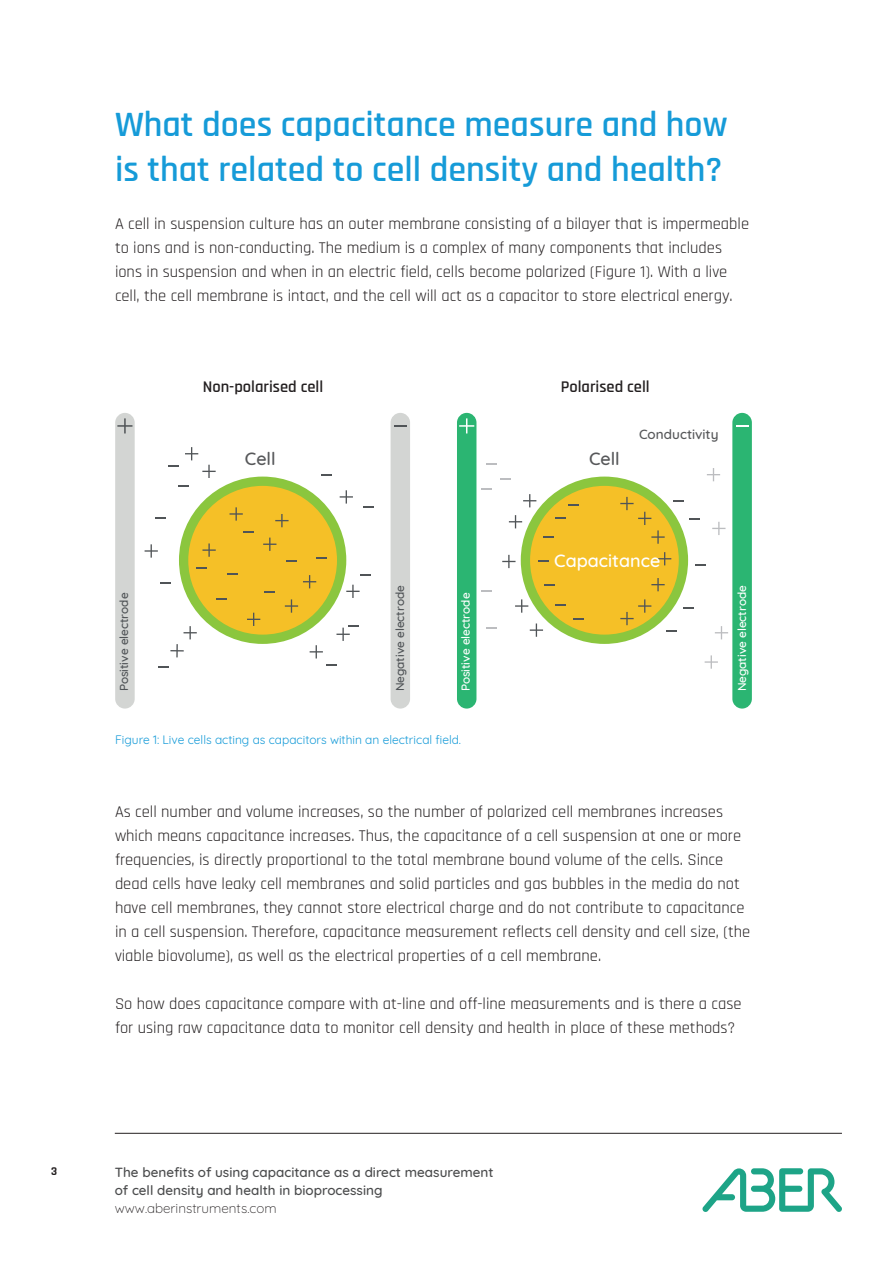
<style>
.page{position:relative;width:893px;height:1263px;background:#fff}
.page>*{position:absolute;margin:0;border:0;box-sizing:border-box;transform-origin:0 0}
.t1{font:600 36px/45px "Rajdhani";color:#169bd8}
.t2{font:500 18px "Quicksand";color:#fff}
.t3{font:500 18px "Quicksand";color:#57585a}
.t4{font:16.5px/24px "Rajdhani";color:#231f20}
.t5{font:600 16.5px "Rajdhani";color:#231f20}
.t6{font:500 13.5px/18px "Quicksand";color:#4b4c4d}
.t7{font:300 13.5px "Quicksand";color:#231f20}
.t8{font:500 13.5px "Quicksand";color:#57585a}
.t9{font:12px "Quicksand";color:#169bd8}
.t10{font:700 12px "Rajdhani";color:#231f20}
.t11{font:500 11.85px "Quicksand";color:#505457}
.t12{font:500 11.85px "Quicksand";color:#fff}
</style>
<div class="page">
<div style="left:179px;top:477px;width:167px;height:167px;background:#8bc63e;border-radius:50%"></div>
<div style="left:188px;top:486px;width:149px;height:149px;background:#f5c027;border-radius:50%"></div>
<svg style="left:168px;top:465px;width:11px;height:2px"></svg>
<svg style="left:264px;top:591px;width:11px;height:2px"></svg>
<svg style="left:196px;top:567px;width:11px;height:2px"></svg>
<svg style="left:185px;top:447px;width:31px;height:31px"></svg>
<svg style="left:360px;top:574px;width:10px;height:2px"></svg>
<svg style="left:327px;top:664px;width:10px;height:2px"></svg>
<svg style="left:336px;top:625px;width:23px;height:16px"></svg>
<svg style="left:310px;top:645px;width:13px;height:13px"></svg>
<svg style="left:275px;top:514px;width:14px;height:13px"></svg>
<svg style="left:247px;top:613px;width:13px;height:13px"></svg>
<svg style="left:303px;top:575px;width:13px;height:13px"></svg>
<svg style="left:285px;top:599px;width:13px;height:14px"></svg>
<svg style="left:263px;top:538px;width:13px;height:13px"></svg>
<svg style="left:202px;top:543px;width:14px;height:14px"></svg>
<svg style="left:230px;top:507px;width:13px;height:14px"></svg>
<svg style="left:145px;top:544px;width:13px;height:14px"></svg>
<svg style="left:346px;top:585px;width:14px;height:13px"></svg>
<svg style="left:170px;top:626px;width:27px;height:31px"></svg>
<svg style="left:340px;top:490px;width:13px;height:14px"></svg>
<div style="left:115px;top:413px;width:20px;height:295px;background:#d3d5d3;border-radius:10px"></div>
<div style="left:391px;top:413px;width:19px;height:295px;background:#d3d5d3;border-radius:10px"></div>
<svg style="left:394px;top:425px;width:12px;height:2px"></svg>
<svg style="left:117px;top:418px;width:15px;height:15px"></svg>
<div style="left:521px;top:477px;width:167px;height:167px;background:#8bc63e;border-radius:50%"></div>
<div style="left:530px;top:486px;width:149px;height:149px;background:#f5c027;border-radius:50%"></div>
<svg style="left:486px;top:463px;width:11px;height:2px"></svg>
<svg style="left:543px;top:536px;width:11px;height:2px"></svg>
<svg style="left:555px;top:604px;width:11px;height:2px"></svg>
<svg style="left:523px;top:494px;width:13px;height:13px"></svg>
<svg style="left:509px;top:515px;width:13px;height:13px"></svg>
<svg style="left:689px;top:518px;width:11px;height:2px"></svg>
<svg style="left:666px;top:630px;width:11px;height:2px"></svg>
<svg style="left:705px;top:655px;width:13px;height:14px"></svg>
<svg style="left:715px;top:626px;width:13px;height:13px"></svg>
<svg style="left:651px;top:578px;width:14px;height:13px"></svg>
<svg style="left:620px;top:599px;width:31px;height:26px"></svg>
<svg style="left:658px;top:552px;width:13px;height:13px"></svg>
<svg style="left:620px;top:497px;width:45px;height:47px"></svg>
<svg style="left:502px;top:555px;width:13px;height:13px"></svg>
<svg style="left:712px;top:522px;width:13px;height:13px"></svg>
<svg style="left:515px;top:599px;width:13px;height:14px"></svg>
<svg style="left:530px;top:623px;width:13px;height:14px"></svg>
<svg style="left:707px;top:468px;width:13px;height:13px"></svg>
<div style="left:457px;top:413px;width:19px;height:295px;background:#2bb572;border-radius:10px"></div>
<div style="left:732px;top:413px;width:20px;height:295px;background:#2bb572;border-radius:10px"></div>
<svg style="left:736px;top:425px;width:12px;height:2px"></svg>
<svg style="left:459px;top:418px;width:15px;height:15px"></svg>
<svg style="left:702px;top:1168px;width:140px;height:44px"></svg>
<hr style="left:115px;top:1133px;width:727px;height:1px;background:#231f20">
<p class="t1" style="left:115px;top:103px;width:614px">What does capacitance measure and how is that related to cell density and health?</p>
<p class="t4" style="left:115px;top:212px;width:636px">A cell in suspension culture has an outer membrane consisting of a bilayer that is impermeable to ions and is non-conducting. The medium is a complex of many components that includes ions in suspension and when in an electric field, cells become polarized (Figure 1). With a live cell, the cell membrane is intact, and the cell will act as a capacitor to store electrical energy.</p>
<p class="t5" style="left:203px;top:376px;width:122px">Non-polarised cell</p>
<p class="t5" style="left:561px;top:376px;width:90px">Polarised cell</p>
<p class="t3" style="left:245px;top:444px;width:32px">Cell</p>
<p class="t11" style="left:114px;top:691px;width:100px;rotate:-90deg">Positive electrode</p>
<p class="t11" style="left:390px;top:691px;width:108px;rotate:-90deg">Negative electrode</p>
<p class="t3" style="left:589px;top:444px;width:32px">Cell</p>
<p class="t8" style="left:639px;top:423px;width:81px">Conductivity</p>
<p class="t2" style="left:554px;top:546px;width:107px">Capacitance</p>
<p class="t12" style="left:456px;top:691px;width:100px;rotate:-90deg">Positive electrode</p>
<p class="t12" style="left:732px;top:691px;width:108px;rotate:-90deg">Negative electrode</p>
<p class="t9" style="left:115px;top:730px;width:347px">Figure 1: Live cells acting as capacitors within an electrical field.</p>
<p class="t4" style="left:115px;top:800px;width:637px">As cell number and volume increases, so the number of polarized cell membranes increases which means capacitance increases. Thus, the capacitance of a cell suspension at one or more frequencies, is directly proportional to the total membrane bound volume of the cells. Since dead cells have leaky cell membranes and solid particles and gas bubbles in the media do not have cell membranes, they cannot store electrical charge and do not contribute to capacitance in a cell suspension. Therefore, capacitance measurement reflects cell density and cell size, (the viable biovolume), as well as the electrical properties of a cell membrane.</p>
<p class="t4" style="left:115px;top:992px;width:628px">So how does capacitance compare with at-line and off-line measurements and is there a case for using raw capacitance data to monitor cell density and health in place of these methods?</p>
<p class="t10" style="left:51px;top:1164px;width:8px">3</p>
<p class="t6" style="left:115px;top:1162px;width:380px">The benefits of using capacitance as a direct measurement of cell density and health in bioprocessing</p>
<p class="t7" style="left:115px;top:1198px;width:163px">www.aberinstruments.com</p>
</div>
